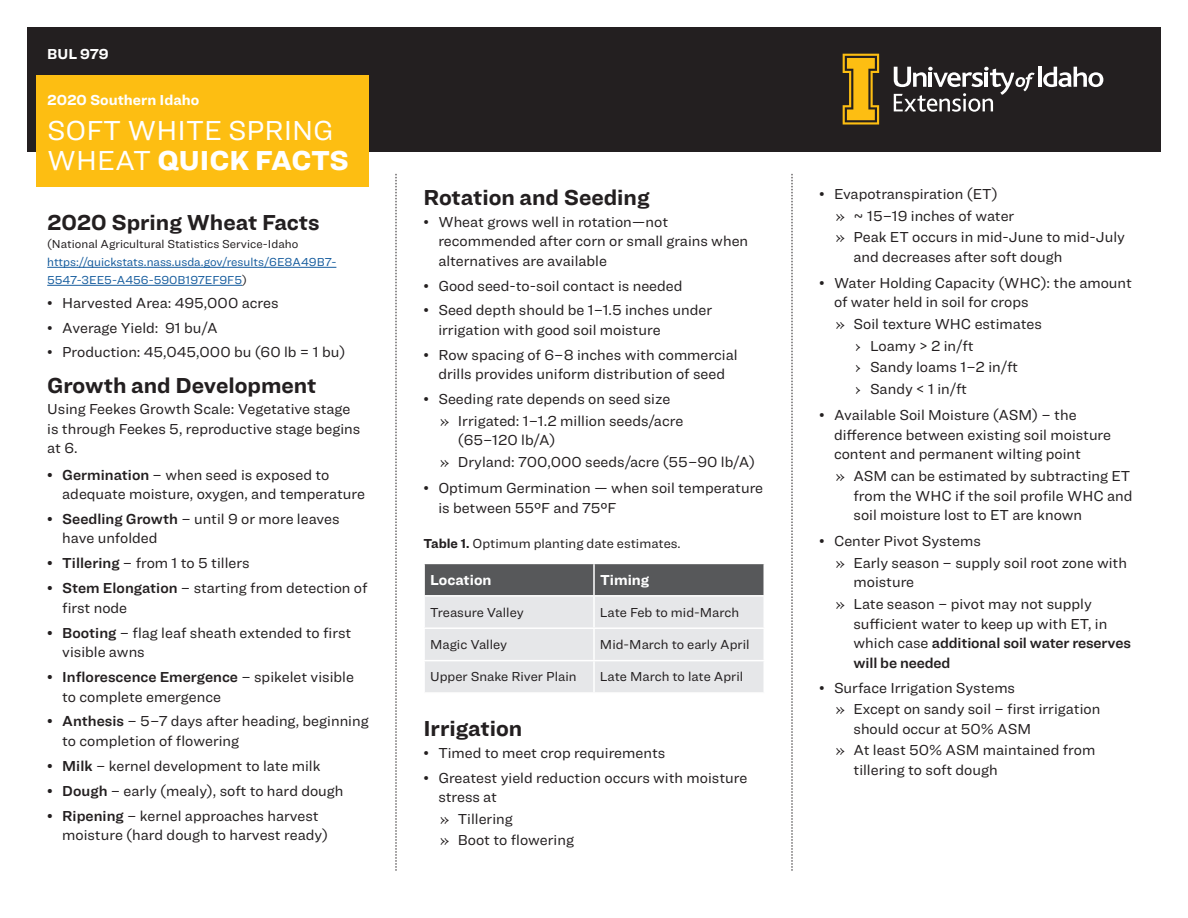
<style>
.page{position:relative;width:1188px;height:918px;background:#fff}
.page>*{position:absolute;margin:0;border:0;box-sizing:border-box;transform-origin:0 0}
.t1{font:28.5px/30.3px "Ringside";color:#fff}
.t2{font:700 22.5px "Ringside";color:#231f20}
.t3{font:15px/19.5px "Ringside";color:#231f20}
.t4{font:15px/19.5px "Ringside Regular Semi";letter-spacing:-.01em;color:#231f20}
.t5{font:700 15px "Ringside";color:#fff}
.t6{font:13.5px "Ringside";color:#231f20}
.t7{font:12px/18px "Ringside";color:#175d9e}
.t8{font:12px "Ringside";color:#231f20}
.s1{font-weight:900}
.s2{color:#231f20}
.s3{font-family:"Ringside Regular Semi"}
.s4{font-family:"Ringside"}
.s5{font-weight:700}
</style>
<div class="page">
<div style="left:27px;top:27px;width:1134px;height:124px;background:#231f20"></div>
<div style="left:37px;top:76px;width:332px;height:111px;background:#fdbe12"></div>
<hr style="left:47px;top:267px;width:289px;height:1px;background:#175d9e">
<hr style="left:47px;top:285px;width:195px;height:1px;background:#175d9e">
<svg style="left:396px;top:174px;width:1px;height:697px"></svg>
<svg style="left:792px;top:174px;width:1px;height:697px"></svg>
<svg style="left:843px;top:54px;width:36px;height:71px"></svg>
<hr style="left:1038px;top:67px;width:4px;height:20px;background:#fff">
<svg style="left:1043px;top:67px;width:60px;height:20px"></svg>
<svg style="left:894px;top:67px;width:141px;height:45px"></svg>
<svg style="left:425px;top:564px;width:339px;height:128px;background:#c2c3c5"></svg>
<hr style="left:593px;top:597px;width:2px;height:30px;background:#fff">
<hr style="left:423px;top:627px;width:171px;height:2px;background:#fff">
<hr style="left:594px;top:627px;width:171px;height:2px;background:#fff">
<hr style="left:593px;top:629px;width:2px;height:31px;background:#fff">
<hr style="left:423px;top:660px;width:171px;height:1px;background:#fff">
<hr style="left:594px;top:660px;width:171px;height:1px;background:#fff">
<hr style="left:593px;top:661px;width:2px;height:31px;background:#fff">
<hr style="left:593px;top:564px;width:2px;height:31px;background:#fff">
<hr style="left:423px;top:595px;width:171px;height:2px;background:#fff">
<hr style="left:594px;top:595px;width:171px;height:2px;background:#fff">
<p class="t5" style="left:47px;top:43px;width:63px">BUL 979</p>
<p class="t5" style="left:47px;top:89px;width:153px">2020 Southern Idaho</p>
<h1 class="t1" style="left:47px;top:114px;width:303px">SOFT WHITE SPRING<br>WHEAT <span class="s1">QUICK FACTS</span></h1>
<h2 class="t2" style="left:47px;top:205px;width:274px">2020 Spring Wheat Facts</h2>
<p class="t8" style="left:47px;top:235px;width:253px">(National Agricultural Statistics Service-Idaho</p>
<p class="t7" style="left:47px;top:252px;width:291px">https://quickstats.nass.usda.gov/results/6E8A49B7-<br>5547-3EE5-A456-590B197EF9F5<span class="s2">)</span></p>
<p class="t3" style="left:47px;top:292px;width:233px">• Harvested Area: 495,000 acres</p>
<p class="t3" style="left:47px;top:317px;width:172px">• Average Yield: 91 bu/A</p>
<p class="t3" style="left:47px;top:342px;width:300px">• Production: 45,045,000 bu (60 lb = 1 bu)</p>
<h2 class="t2" style="left:47px;top:368px;width:271px">Growth and Development</h2>
<p class="t3" style="left:47px;top:399px;width:315px">Using Feekes Growth Scale: Vegetative stage is through Feekes 5, reproductive stage begins at 6.</p>
<p class="t3" style="left:62px;top:464px;width:304px;text-indent:-15px"><span class="s3">• Germination</span> – when seed is exposed to adequate moisture, oxygen, and temperature</p>
<p class="t3" style="left:62px;top:509px;width:279px;text-indent:-15px"><span class="s3">• Seedling Growth</span> – until 9 or more leaves have unfolded</p>
<p class="t3" style="left:47px;top:553px;width:204px"><span class="s3">• Tillering</span> – from 1 to 5 tillers</p>
<p class="t3" style="left:62px;top:578px;width:307px;text-indent:-15px"><span class="s3">• Stem Elongation</span> – starting from detection of first node</p>
<p class="t3" style="left:62px;top:622px;width:291px;text-indent:-15px"><span class="s3">• Booting</span> – flag leaf sheath extended to first visible awns</p>
<p class="t4" style="left:47px;top:667px;width:308px">• Inflorescence Emergence <span class="s4">– spikelet visible</span></p>
<p class="t3" style="left:62px;top:686px;width:160px">to complete emergence</p>
<p class="t3" style="left:62px;top:711px;width:308px;text-indent:-15px"><span class="s3">• Anthesis</span> – 5–7 days after heading, beginning to completion of flowering</p>
<p class="t3" style="left:47px;top:756px;width:275px"><span class="s3">• Milk</span> – kernel development to late milk</p>
<p class="t3" style="left:47px;top:781px;width:298px"><span class="s3">• Dough</span> – early (mealy), soft to hard dough</p>
<p class="t3" style="left:62px;top:805px;width:267px;text-indent:-15px"><span class="s3">• Ripening</span> – kernel approaches harvest moisture (hard dough to harvest ready)</p>
<h2 class="t2" style="left:423px;top:181px;width:228px">Rotation and Seeding</h2>
<p class="t3" style="left:438px;top:211px;width:311px;text-indent:-15px">• Wheat grows well in rotation—not recommended after corn or small grains when alternatives are available</p>
<p class="t3" style="left:423px;top:275px;width:261px">• Good seed-to-soil contact is needed</p>
<p class="t3" style="left:438px;top:300px;width:275px;text-indent:-15px">• Seed depth should be 1–1.5 inches under irrigation with good soil moisture</p>
<p class="t3" style="left:423px;top:345px;width:316px;text-align:center">• Row spacing of 6–8 inches with commercial drills provides uniform distribution of seed</p>
<p class="t3" style="left:440px;top:388px;width:245px;line-height:21.6px;text-indent:-16px">• Seeding rate depends on seed size » Irrigated: 1–1.2 million seeds/acre</p>
<p class="t3" style="left:440px;top:429px;width:317px;line-height:21.6px;text-indent:18px">(65–120 lb/A)<br>» Dryland: 700,000 seeds/acre (55–90 lb/A)</p>
<p class="t3" style="left:438px;top:478px;width:326px;text-indent:-15px">• Optimum Germination — when soil temperature is between 55ºF and 75ºF</p>
<p class="t6" style="left:423px;top:534px;width:259px"><span class="s5">Table 1.</span> Optimum planting date estimates.</p>
<p class="t5" style="left:430px;top:569px;width:63px">Location</p>
<p class="t5" style="left:600px;top:569px;width:51px">Timing</p>
<p class="t6" style="left:430px;top:602px;width:95px">Treasure Valley</p>
<p class="t6" style="left:600px;top:602px;width:141px">Late Feb to mid-March</p>
<p class="t6" style="left:430px;top:635px;width:79px">Magic Valley</p>
<p class="t6" style="left:600px;top:635px;width:151px">Mid-March to early April</p>
<p class="t6" style="left:430px;top:667px;width:148px">Upper Snake River Plain</p>
<p class="t6" style="left:600px;top:667px;width:145px">Late March to late April</p>
<h2 class="t2" style="left:423px;top:712px;width:100px">Irrigation</h2>
<p class="t3" style="left:423px;top:742px;width:243px">• Timed to meet crop requirements</p>
<p class="t3" style="left:438px;top:767px;width:310px;text-indent:-15px">• Greatest yield reduction occurs with moisture stress at</p>
<p class="t3" style="left:440px;top:807px;width:136px;line-height:21.6px">» Tillering<br>» Boot to flowering</p>
<p class="t3" style="left:836px;top:183px;width:291px;line-height:21.6px;text-indent:-16px">• Evapotranspiration (ET)<br>» ~ 15–19 inches of water<br>» Peak ET occurs in mid-June to mid-July</p>
<p class="t3" style="left:854px;top:247px;width:210px">and decreases after soft dough</p>
<p class="t3" style="left:834px;top:273px;width:300px;text-indent:-15px">• Water Holding Capacity (WHC): the amount of water held in soil for crops</p>
<p class="t3" style="left:855px;top:313px;width:189px;line-height:21.6px;text-indent:-20px">» Soil texture WHC estimates › Loamy &gt; 2 in/ft<br>› Sandy loams 1–2 in/ft<br>› Sandy &lt; 1 in/ft</p>
<p class="t3" style="left:834px;top:405px;width:279px;text-indent:-15px">• Available Soil Moisture (ASM) – the difference between existing soil moisture content and permanent wilting point</p>
<p class="t3" style="left:854px;top:466px;width:280px;text-indent:-18px">» ASM can be estimated by subtracting ET from the WHC if the soil profile WHC and soil moisture lost to ET are known</p>
<p class="t3" style="left:836px;top:530px;width:293px;line-height:21.6px;text-indent:-16px">• Center Pivot Systems<br>» Early season – supply soil root zone with</p>
<p class="t3" style="left:836px;top:571px;width:258px;line-height:21.6px;text-indent:18px">moisture<br>» Late season – pivot may not supply</p>
<p class="t3" style="left:854px;top:613px;width:255px">sufficient water to keep up with ET, in</p>
<p class="t4" style="left:854px;top:633px;width:279px"><span class="s4">which case</span> additional soil water reserves will be needed</p>
<p class="t3" style="left:836px;top:676px;width:266px;line-height:21.6px;text-indent:-16px">• Surface Irrigation Systems<br>» Except on sandy soil – first irrigation</p>
<p class="t3" style="left:836px;top:717px;width:261px;line-height:21.6px;text-indent:18px">should occur at 50% ASM<br>» At least 50% ASM maintained from</p>
<p class="t3" style="left:854px;top:760px;width:146px">tillering to soft dough</p>
</div>
